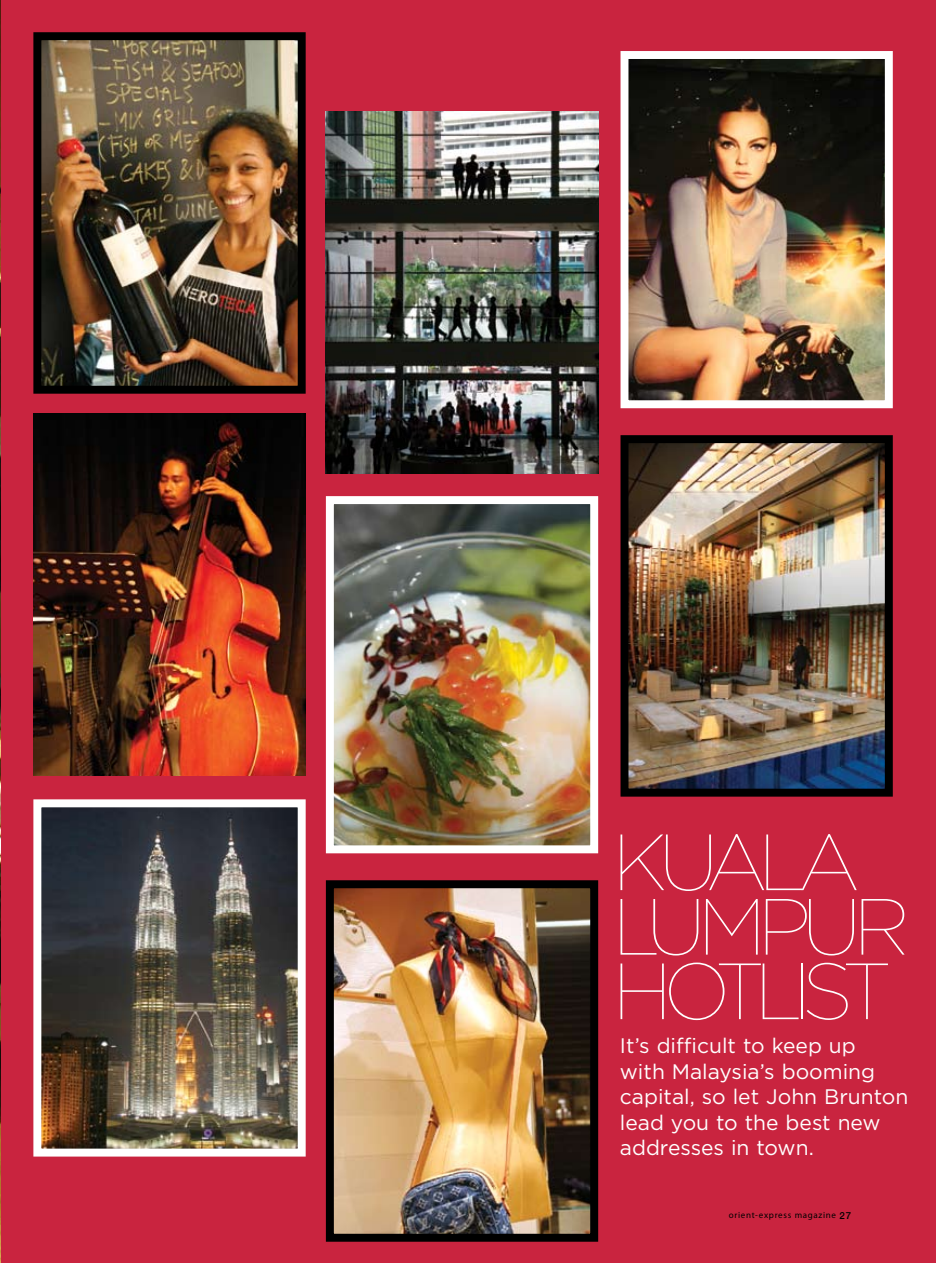
<style>
.page{position:relative;width:936px;height:1263px;background:#fff}
.page>*{position:absolute;margin:0;border:0;box-sizing:border-box;transform-origin:0 0}
.t1{font:100 79.5px/64.5px "Gotham";letter-spacing:-.115em;color:#fff}
.t2{font:21px/25.5px "Gotham";color:#fff}
.t3{font:9px "Myriad Pro";letter-spacing:.075em;color:#000}
.s1{font-family:"Helvetica Neue";font-weight:500;font-size:9.75px}
</style>
<div class="page">
<div style="left:0;top:0;width:935px;height:1263px;background:#c9243f"></div>
<img style="left:326px;top:112px;width:272px;height:361px">
<img style="left:42px;top:41px;width:255px;height:344px">
<div style="left:33px;top:32px;width:273px;height:362px;border:8px solid #000"></div>
<img style="left:33px;top:414px;width:273px;height:361px">
<img style="left:0;top:0;width:1px;height:1263px">
<img style="left:42px;top:808px;width:255px;height:339px">
<div style="left:33px;top:799px;width:273px;height:357px;border:8px solid #fff"></div>
<img style="left:335px;top:889px;width:254px;height:344px">
<div style="left:326px;top:880px;width:272px;height:362px;border:8px solid #000"></div>
<img style="left:335px;top:505px;width:254px;height:339px">
<div style="left:326px;top:496px;width:272px;height:357px;border:8px solid #fff"></div>
<img style="left:629px;top:444px;width:254px;height:344px">
<div style="left:620px;top:435px;width:272px;height:362px;border:8px solid #000"></div>
<img style="left:629px;top:60px;width:254px;height:339px">
<div style="left:620px;top:51px;width:272px;height:357px;border:8px solid #fff"></div>
<h1 class="t1" style="left:612px;top:829px;width:300px">KUALA<br>LUMPUR<br>HOTLIST</h1>
<p class="t2" style="left:620px;top:1032px;width:290px">It’s difficult to keep up<br>with Malaysia’s booming capital, so let John Brunton lead you to the best new addresses in town.</p>
<p class="t3" style="left:728px;top:1209px;width:124px">orient-express magazine <span class="s1">27</span></p>
</div>
